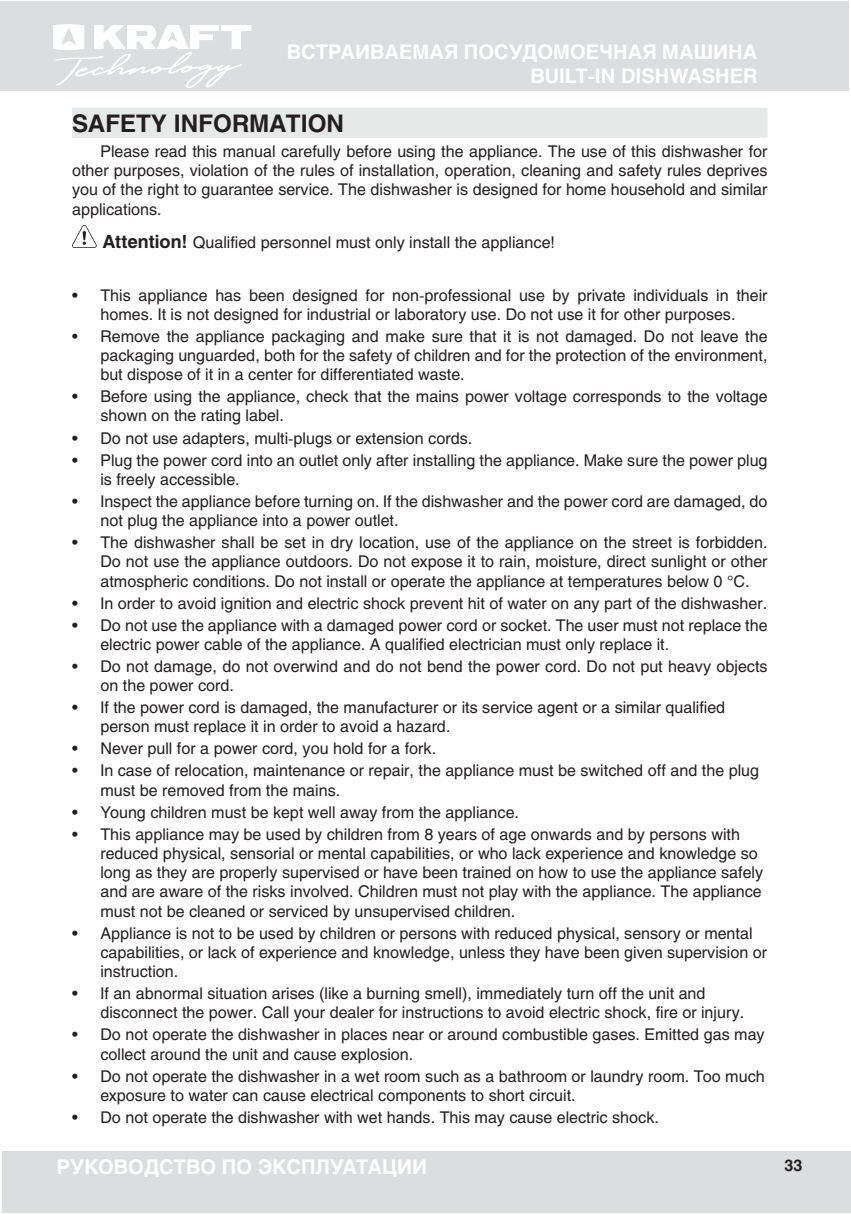
<style>
.page{position:relative;width:851px;height:1214px;background:#fff}
.page>*{position:absolute;margin:0;border:0;box-sizing:border-box;transform-origin:0 0}
.t1{font:700 24px "Helios C";color:#231f20}
.t2{font:700 20px/24px "Helios";color:#fff;text-align:right}
.t3{font:16px/19.2px "Helios";color:#231f20}
.t4{font:16px "Helios C";color:#231f20}
.t5{font:700 16px "Helios";color:#231f20}
.s1{font-weight:700;font-size:18px}
</style>
<div class="page">
<div style="left:2px;top:1151px;width:848px;height:61px;background:#dcddde"></div>
<div style="left:0;top:1px;width:848px;height:89px;background:#dcddde"></div>
<svg style="left:53px;top:24px;width:198px;height:64px"></svg>
<div style="left:72px;top:108px;width:695px;height:30px;background:#e7e8e8"></div>
<svg style="left:72px;top:225px;width:25px;height:23px"></svg>
<p class="t2" style="left:287px;top:39px;width:472px">ВСТРАИВАЕМАЯ ПОСУДОМОЕЧНАЯ МАШИНА<br>BUILT-IN DISHWASHER</p>
<h1 class="t1" style="left:72px;top:109px;width:273px">SAFETY INFORMATION</h1>
<p class="t3" style="left:72px;top:141px;width:697px;text-align:justify;text-indent:28px">Please read this manual carefully before using the appliance. The use of this dishwasher for other purposes, violation of the rules of installation, operation, cleaning and safety rules deprives you of the right to guarantee service. The dishwasher is designed for home household and similar applications.</p>
<p class="t4" style="left:102px;top:233px;width:454px"><span class="s1">Attention!</span> Qualified personnel must only install the appliance!</p>
<p class="t3" style="left:72px;top:285px;width:697px;text-align:center">• This appliance has been designed for non-professional use by private individuals in their homes. It is not designed for industrial or laboratory use. Do not use it for other purposes.</p>
<p class="t3" style="left:100px;top:326px;width:668px;text-align:justify;text-indent:-28px">• Remove the appliance packaging and make sure that it is not damaged. Do not leave the packaging unguarded, both for the safety of children and for the protection of the environment, but dispose of it in a center for differentiated waste.</p>
<p class="t3" style="left:100px;top:387px;width:668px;text-indent:-28px">• Before using the appliance, check that the mains power voltage corresponds to the voltage shown on the rating label.</p>
<p class="t3" style="left:72px;top:428px;width:402px">• Do not use adapters, multi-plugs or extension cords.</p>
<p class="t3" style="left:100px;top:450px;width:668px;text-indent:-28px">• Plug the power cord into an outlet only after installing the appliance. Make sure the power plug is freely accessible.</p>
<p class="t3" style="left:100px;top:491px;width:668px;text-indent:-28px">• Inspect the appliance before turning on. If the dishwasher and the power cord are damaged, do not plug the appliance into a power outlet.</p>
<p class="t3" style="left:100px;top:532px;width:668px;text-align:justify;text-indent:-28px">• The dishwasher shall be set in dry location, use of the appliance on the street is forbidden.<br>Do not use the appliance outdoors. Do not expose it to rain, moisture, direct sunlight or other atmospheric conditions. Do not install or operate the appliance at temperatures below 0 °C.</p>
<p class="t3" style="left:72px;top:593px;width:696px">• In order to avoid ignition and electric shock prevent hit of water on any part of the dishwasher.</p>
<p class="t3" style="left:100px;top:615px;width:668px;text-indent:-28px">• Do not use the appliance with a damaged power cord or socket. The user must not replace the electric power cable of the appliance. A qualified electrician must only replace it.</p>
<p class="t3" style="left:100px;top:656px;width:668px;text-indent:-28px">• Do not damage, do not overwind and do not bend the power cord. Do not put heavy objects on the power cord.</p>
<p class="t3" style="left:100px;top:697px;width:626px;text-indent:-28px">• If the power cord is damaged, the manufacturer or its service agent or a similar qualified person must replace it in order to avoid a hazard.</p>
<p class="t3" style="left:72px;top:738px;width:365px">• Never pull for a power cord, you hold for a fork.</p>
<p class="t3" style="left:100px;top:761px;width:660px;text-indent:-28px">• In case of relocation, maintenance or repair, the appliance must be switched off and the plug must be removed from the mains.</p>
<p class="t3" style="left:72px;top:802px;width:448px">• Young children must be kept well away from the appliance.</p>
<p class="t3" style="left:100px;top:824px;width:664px;text-indent:-28px">• This appliance may be used by children from 8 years of age onwards and by persons with reduced physical, sensorial or mental capabilities, or who lack experience and knowledge so long as they are properly supervised or have been trained on how to use the appliance safely and are aware of the risks involved. Children must not play with the appliance. The appliance must not be cleaned or serviced by unsupervised children.</p>
<p class="t3" style="left:100px;top:923px;width:668px;text-indent:-28px">• Appliance is not to be used by children or persons with reduced physical, sensory or mental capabilities, or lack of experience and knowledge, unless they have been given supervision or instruction.</p>
<p class="t3" style="left:100px;top:983px;width:645px;text-indent:-28px">• If an abnormal situation arises (like a burning smell), immediately turn off the unit and disconnect the power. Call your dealer for instructions to avoid electric shock, fire or injury.</p>
<p class="t3" style="left:100px;top:1024px;width:665px;text-indent:-28px">• Do not operate the dishwasher in places near or around combustible gases. Emitted gas may collect around the unit and cause explosion.</p>
<p class="t3" style="left:100px;top:1065px;width:665px;text-indent:-28px">• Do not operate the dishwasher in a wet room such as a bathroom or laundry room. Too much exposure to water can cause electrical components to short circuit.</p>
<p class="t3" style="left:72px;top:1107px;width:588px">• Do not operate the dishwasher with wet hands. This may cause electric shock.</p>
<p class="t2" style="left:57px;top:1154px;width:372px">РУКОВОДСТВО ПО ЭКСПЛУАТАЦИИ</p>
<p class="t5" style="left:784px;top:1155px;width:19px">33</p>
</div>
